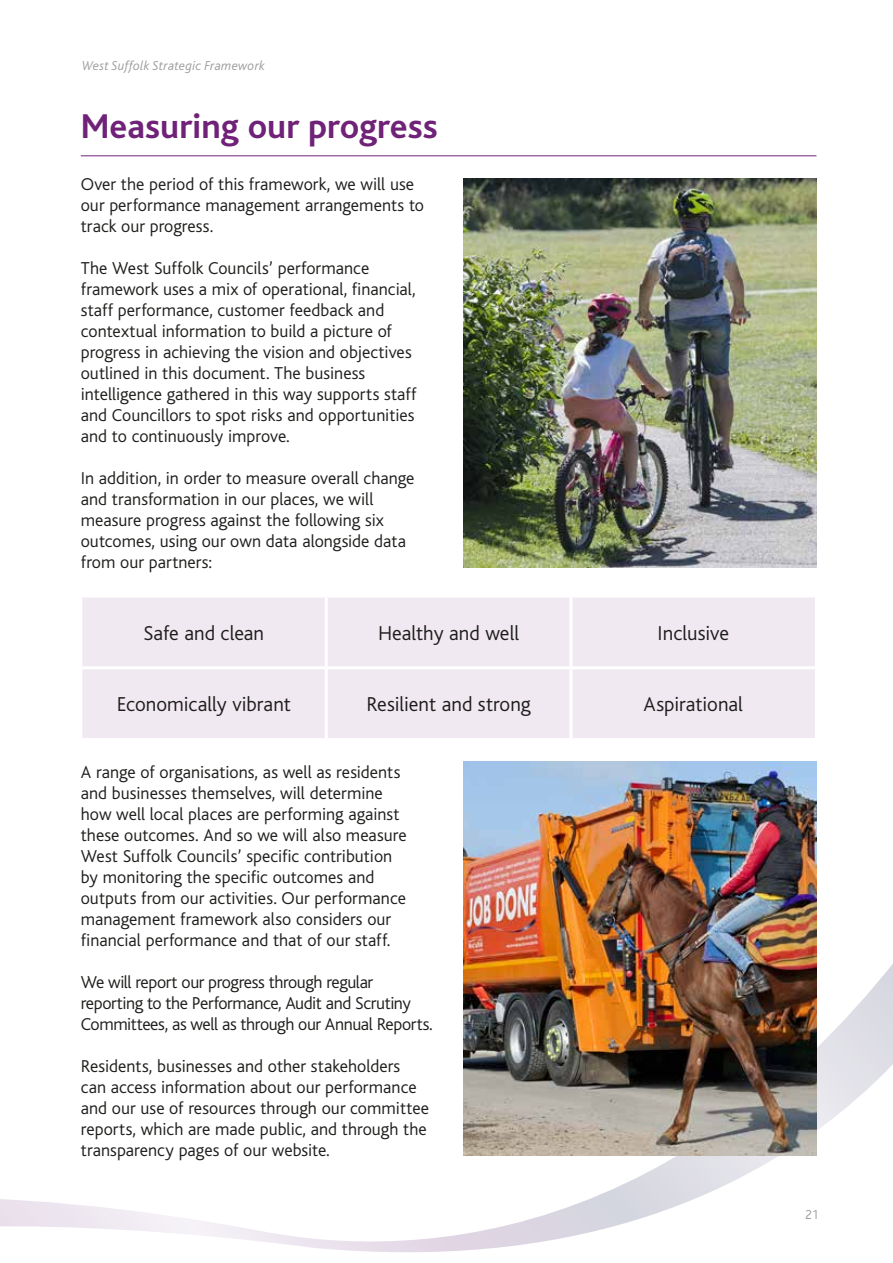
<style>
.page{position:relative;width:893px;height:1263px;background:#fff}
.page>*{position:absolute;margin:0;border:0;box-sizing:border-box;transform-origin:0 0}
.t1{font:700 36px "Bliss";color:#6f2277}
.t2{font:300 21px "Bliss";color:#1d1d1b}
.t3{font:300 18px/21px "Bliss";color:#1d1d1b}
.t4{font:300 18px/21px "Bliss";letter-spacing:-.025em;color:#1d1d1b}
.t5{font:italic 300 13.5px "Bliss";letter-spacing:.02em;color:#9d9d9c}
.t6{font:300 13.5px "Bliss";color:#9d9d9c}
</style>
<div class="page">
<svg style="left:0;top:862px;width:893px;height:390px"></svg>
<hr style="left:81px;top:155px;width:735px;height:1px;background:#6f2277">
<div style="left:82px;top:597px;width:733px;height:141px;background:#f1e9f1"></div>
<hr style="left:325px;top:597px;width:3px;height:69px;background:#fff">
<hr style="left:569px;top:597px;width:3px;height:69px;background:#fff">
<hr style="left:82px;top:666px;width:244px;height:3px;background:#fff">
<hr style="left:326px;top:666px;width:245px;height:3px;background:#fff">
<hr style="left:325px;top:669px;width:3px;height:69px;background:#fff">
<hr style="left:571px;top:666px;width:244px;height:3px;background:#fff">
<hr style="left:569px;top:669px;width:3px;height:69px;background:#fff">
<img style="left:463px;top:178px;width:353px;height:390px">
<img style="left:463px;top:762px;width:353px;height:394px">
<p class="t5" style="left:82px;top:58px;width:184px">West Suffolk Strategic Framework</p>
<h1 class="t1" style="left:81px;top:108px;width:359px">Measuring our progress</h1>
<p class="t3" style="left:81px;top:173px;width:345px">Over the period of this framework, we will use our performance management arrangements to track our progress.</p>
<p class="t3" style="left:81px;top:257px;width:337px">The West Suffolk Councils’ performance framework uses a mix of operational, financial, staff performance, customer feedback and contextual information to build a picture of progress in achieving the vision and objectives outlined in this document. The business intelligence gathered in this way supports staff and Councillors to spot risks and opportunities and to continuously improve.</p>
<p class="t3" style="left:81px;top:468px;width:335px">In addition, in order to measure overall change and transformation in our places, we will measure progress against the following six outcomes, using our own data alongside data from our partners:</p>
<p class="t2" style="left:144px;top:622px;width:122px">Safe and clean</p>
<p class="t2" style="left:378px;top:622px;width:143px">Healthy and well</p>
<p class="t2" style="left:658px;top:622px;width:73px">Inclusive</p>
<p class="t2" style="left:117px;top:693px;width:176px">Economically vibrant</p>
<p class="t2" style="left:366px;top:693px;width:166px">Resilient and strong</p>
<p class="t2" style="left:644px;top:693px;width:101px">Aspirational</p>
<p class="t3" style="left:81px;top:761px;width:327px">A range of organisations, as well as residents and businesses themselves, will determine how well local places are performing against these outcomes. And so we will also measure West Suffolk Councils’ specific contribution by monitoring the specific outcomes and outputs from our activities. Our performance management framework also considers our financial performance and that of our staff.</p>
<p class="t4" style="left:81px;top:972px;width:353px">We will report our progress through regular reporting to the Performance, Audit and Scrutiny<br>Committees, as well as through our Annual Reports.</p>
<p class="t3" style="left:81px;top:1056px;width:350px">Residents, businesses and other stakeholders can access information about our performance and our use of resources through our committee reports, which are made public, and through the transparency pages of our website.</p>
<p class="t6" style="left:805px;top:1207px;width:15px">21</p>
</div>
